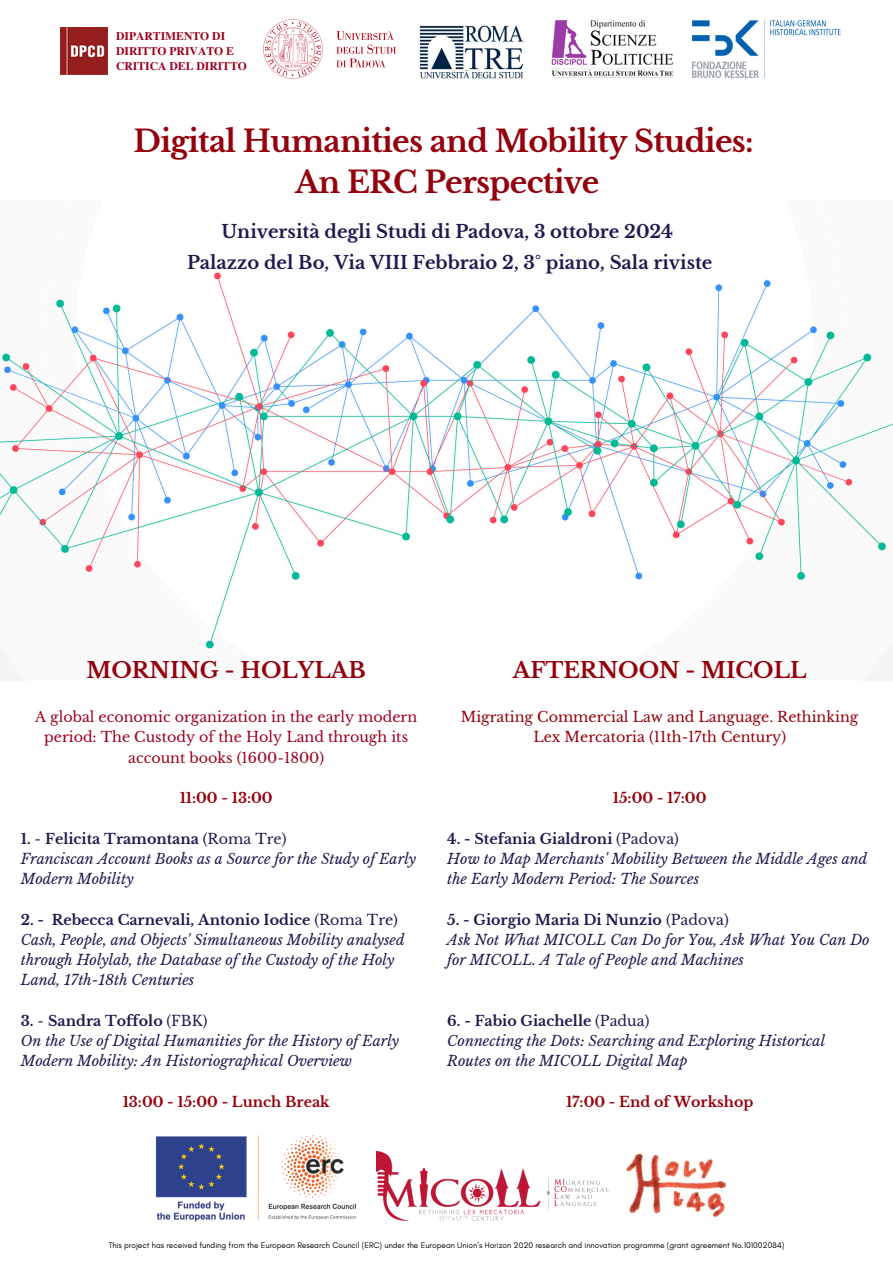
<style>
.page{position:relative;width:893px;height:1263px;background:#fff}
.page>*{position:absolute;margin:0;border:0;box-sizing:border-box;transform-origin:0 0}
.t1{font:700 30px/41.6px "Libre Baskerville";letter-spacing:-.025em;color:#94000c;text-align:center}
.t2{font:700 21.75px "Libre Baskerville";color:#94000c}
.t3{font:700 18px/30.9px "Libre Baskerville";color:#25174e;text-align:center}
.t4{font:italic 14.25px/20.2px "Libre Baskerville";color:#25174e}
.t5{font:14.25px/20.2px "Libre Baskerville";color:#9b001e;text-align:center}
.t6{font:14.25px/20.2px "Libre Baskerville";color:#94000c;text-align:center}
.t7{font:700 14.25px "Libre Baskerville";color:#94000c}
.t8{font:700 11.62px/14.5px "Te X Gyre Termes";color:#9b001e}
.t9{font:8.32px "Glacial Indifference";color:#000}
.s1{font-weight:700;font-style:normal}
.s2{font-style:normal}
</style>
<div class="page">
<img style="left:377px;top:1152px;width:231px;height:68px">
<img style="left:60px;top:27px;width:48px;height:48px">
<img style="left:264px;top:19px;width:131px;height:60px">
<img style="left:155px;top:1135px;width:202px;height:87px">
<img style="left:626px;top:1152px;width:101px;height:66px">
<img style="left:692px;top:20px;width:148px;height:58px">
<img style="left:551px;top:20px;width:123px;height:58px">
<img style="left:419px;top:25px;width:105px;height:54px">
<img style="left:0;top:272px;width:893px;height:377px">
<div style="left:293px;top:218px;width:339px;height:80px;background:#fcfdfd;border-radius:40px"></div>
<p class="t8" style="left:116px;top:29px;width:132px">DIPARTIMENTO DI<br>DIRITTO PRIVATO E<br>CRITICA DEL DIRITTO</p>
<h2 class="t1" style="left:133px;top:120px;width:621px">Digital Humanities and Mobility Studies:<br>An ERC Perspective</h2>
<h5 class="t3" style="left:187px;top:216px;width:527px">Università degli Studi di Padova, 3 ottobre 2024<br>Palazzo del Bo, Via VIII Febbraio 2, 3° piano, Sala riviste</h5>
<h4 class="t2" style="left:86px;top:657px;width:281px">MORNING - HOLYLAB</h4>
<h5 class="t5" style="left:35px;top:707px;width:384px">A global economic organization in the early modern period: The Custody of the Holy Land through its account books (1600-1800)</h5>
<h5 class="t7" style="left:180px;top:789px;width:94px">11:00 - 13:00</h5>
<h5 class="t4" style="left:21px;top:828px;width:397px"><span class="s1">1.</span> <span class="s2">-</span> <span class="s1">Felicita Tramontana</span> <span class="s2">(Roma Tre)<br></span>Franciscan Account Books as a Source for the Study of Early<br>Modern Mobility</h5>
<h4 class="t4" style="left:21px;top:909px;width:385px"><span class="s1">2. - Rebecca Carnevali, Antonio Iodice</span> <span class="s2">(Roma Tre)<br></span>Cash, People, and Objects' Simultaneous Mobility analysed through Holylab, the Database of the Custody of the Holy Land, 17th-18th Centuries</h4>
<p class="t4" style="left:21px;top:1011px;width:380px"><span class="s1">3.</span> <span class="s2">-</span> <span class="s1">Sandra Toffolo</span> <span class="s2">(FBK)<br></span>On the Use of Digital Humanities for the History of Early<br>Modern Mobility: An Historiographical Overview</p>
<p class="t7" style="left:123px;top:1093px;width:208px">13:00 - 15:00 - Lunch Break</p>
<h5 class="t2" style="left:513px;top:657px;width:295px">AFTERNOON - MICOLL</h5>
<h4 class="t6" style="left:461px;top:707px;width:399px">Migrating Commercial Law and Language. Rethinking<br>Lex Mercatoria (11th-17th Century)</h4>
<h5 class="t7" style="left:613px;top:789px;width:95px">15:00 - 17:00</h5>
<h5 class="t4" style="left:447px;top:828px;width:421px"><span class="s1">4. - Stefania Gialdroni</span> <span class="s2">(Padova)<br></span>How to Map Merchants' Mobility Between the Middle Ages and the Early Modern Period: The Sources</h5>
<h5 class="t4" style="left:447px;top:909px;width:424px"><span class="s1">5. - Giorgio Maria Di Nunzio</span> <span class="s2">(Padova)<br></span>Ask Not What MICOLL Can Do for You, Ask What You Can Do for MICOLL. A Tale of People and Machines</h5>
<h4 class="t4" style="left:447px;top:1011px;width:379px"><span class="s1">6. - Fabio Giachelle</span> <span class="s2">(Padua)<br></span>Connecting the Dots: Searching and Exploring Historical<br>Routes on the MICOLL Digital Map</h4>
<h2 class="t7" style="left:566px;top:1093px;width:189px">17:00 - End of Workshop</h2>
<p class="t9" style="left:109px;top:1240px;width:677px">This project has received funding from the European Research Council (ERC) under the European Union’s Horizon 2020 research and innovation programme (grant agreement No.101002084)</p>
</div>
